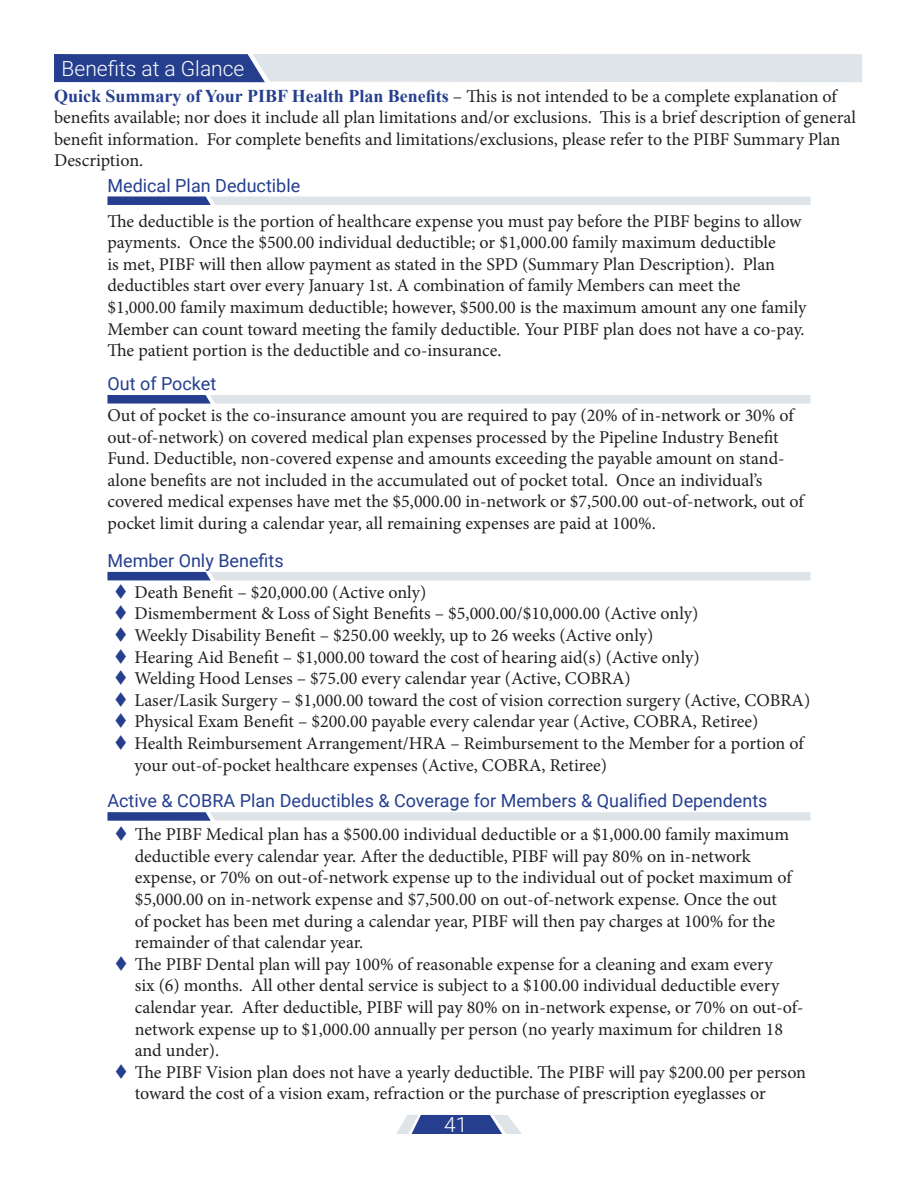
<style>
.page{position:relative;width:918px;height:1188px;background:#fff}
.page>*{position:absolute;margin:0;border:0;box-sizing:border-box;transform-origin:0 0}
.Sub_Title{font:300 21px "Roboto";color:#fff}
.Page_Numbers{font:300 21px "Roboto";color:#fff}
.t1{font:18px/21.6px "Minion Pro";color:#231f20}
.Sub_Sub_Title{font:18px "Roboto";color:#253f8e}
.s1{font-family:"Times New Roman";font-weight:700;color:#253f8e}
</style>
<div class="page">
<svg style="left:54px;top:54px;width:808px;height:28px;background:#b1bbd2"></svg>
<svg style="left:396px;top:1115px;width:126px;height:19px;background:#6e7fb2"></svg>
<svg style="left:107px;top:196px;width:704px;height:9px;background:#c7cfdd"></svg>
<svg style="left:107px;top:395px;width:704px;height:9px;background:#c7cfdd"></svg>
<svg style="left:107px;top:812px;width:704px;height:9px;background:#c7cfdd"></svg>
<svg style="left:107px;top:572px;width:704px;height:9px;background:#c8cfde"></svg>
<p class="Sub_Title" style="left:62px;top:54px;width:184px">Benefits at a Glance</p>
<p class="t1" style="left:54px;top:85px;width:804px"><span class="s1">Quick Summary of Your PIBF Health Plan Benefits</span> – This is not intended to be a complete explanation of benefits available; nor does it include all plan limitations and/or exclusions. This is a brief description of general benefit information. For complete benefits and limitations/exclusions, please refer to the PIBF Summary Plan Description.</p>
<p class="Sub_Sub_Title" style="left:107px;top:173px;width:194px">Medical Plan Deductible</p>
<p class="t1" style="left:107px;top:210px;width:701px">The deductible is the portion of healthcare expense you must pay before the PIBF begins to allow payments. Once the $500.00 individual deductible; or $1,000.00 family maximum deductible<br>is met, PIBF will then allow payment as stated in the SPD (Summary Plan Description). Plan deductibles start over every January 1st. A combination of family Members can meet the $1,000.00 family maximum deductible; however, $500.00 is the maximum amount any one family Member can count toward meeting the family deductible. Your PIBF plan does not have a co-pay.<br>The patient portion is the deductible and co-insurance.</p>
<p class="Sub_Sub_Title" style="left:107px;top:371px;width:110px">Out of Pocket</p>
<p class="t1" style="left:107px;top:405px;width:698px">Out of pocket is the co-insurance amount you are required to pay (20% of in-network or 30% of out-of-network) on covered medical plan expenses processed by the Pipeline Industry Benefit Fund. Deductible, non-covered expense and amounts exceeding the payable amount on stand&shy;alone benefits are not included in the accumulated out of pocket total. Once an individual’s covered medical expenses have met the $5,000.00 in-network or $7,500.00 out-of-network, out of pocket limit during a calendar year, all remaining expenses are paid at 100%.</p>
<p class="Sub_Sub_Title" style="left:107px;top:548px;width:178px">Member Only Benefits</p>
<p class="t1" style="left:134px;top:581px;width:293px">Death Benefit – $20,000.00 (Active only)</p>
<p class="t1" style="left:134px;top:603px;width:565px">Dismemberment &amp; Loss of Sight Benefits – $5,000.00/$10,000.00 (Active only)</p>
<p class="t1" style="left:134px;top:625px;width:520px">Weekly Disability Benefit – $250.00 weekly, up to 26 weeks (Active only)</p>
<p class="t1" style="left:134px;top:646px;width:567px">Hearing Aid Benefit – $1,000.00 toward the cost of hearing aid(s) (Active only)</p>
<p class="t1" style="left:134px;top:668px;width:498px">Welding Hood Lenses – $75.00 every calendar year (Active, COBRA)</p>
<p class="t1" style="left:134px;top:689px;width:677px">Laser/Lasik Surgery – $1,000.00 toward the cost of vision correction surgery (Active, COBRA)</p>
<p class="t1" style="left:134px;top:711px;width:626px">Physical Exam Benefit – $200.00 payable every calendar year (Active, COBRA, Retiree)</p>
<p class="t1" style="left:134px;top:733px;width:671px">Health Reimbursement Arrangement/HRA – Reimbursement to the Member for a portion of your out-of-pocket healthcare expenses (Active, COBRA, Retiree)</p>
<p class="Sub_Sub_Title" style="left:107px;top:788px;width:662px">Active &amp; COBRA Plan Deductibles &amp; Coverage for Members &amp; Qualified Dependents</p>
<p class="t1" style="left:135px;top:824px;width:659px">The PIBF Medical plan has a $500.00 individual deductible or a $1,000.00 family maximum deductible every calendar year. After the deductible, PIBF will pay 80% on in-network expense, or 70% on out-of-network expense up to the individual out of pocket maximum of $5,000.00 on in-network expense and $7,500.00 on out-of-network expense. Once the out of pocket has been met during a calendar year, PIBF will then pay charges at 100% for the remainder of that calendar year.</p>
<p class="t1" style="left:135px;top:953px;width:670px">The PIBF Dental plan will pay 100% of reasonable expense for a cleaning and exam every<br>six (6) months. All other dental service is subject to a $100.00 individual deductible every calendar year. After deductible, PIBF will pay 80% on in-network expense, or 70% on out-of&shy;network expense up to $1,000.00 annually per person (no yearly maximum for children 18 and under).</p>
<p class="t1" style="left:135px;top:1061px;width:673px">The PIBF Vision plan does not have a yearly deductible. The PIBF will pay $200.00 per person toward the cost of a vision exam, refraction or the purchase of prescription eyeglasses or</p>
<p class="Page_Numbers" style="left:444px;top:1110px;width:25px">41</p>
</div>
